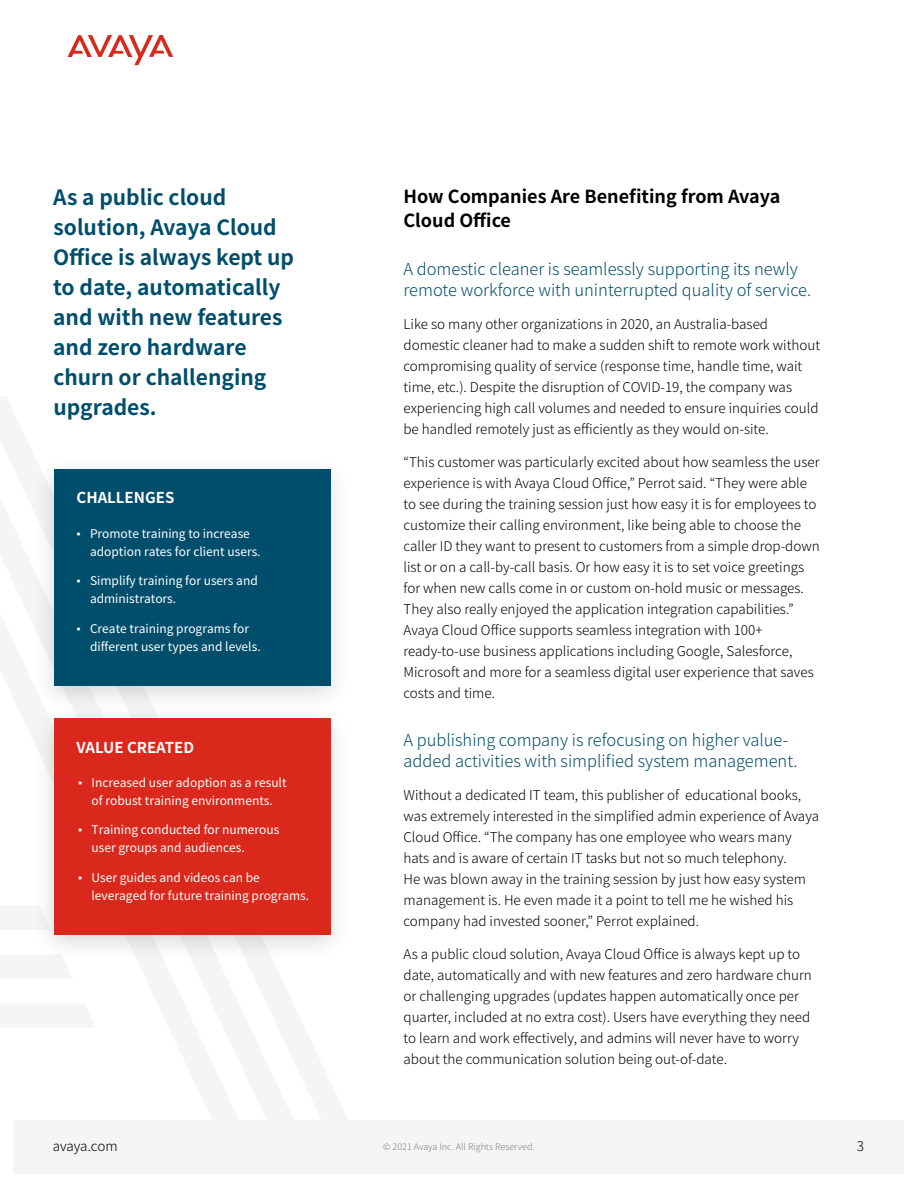
<style>
.page{position:relative;width:918px;height:1188px;background:#fff}
.page>*{position:absolute;margin:0;border:0;box-sizing:border-box;transform-origin:0 0}
.t1{font:700 21px/30px "Noto Sans JP";color:#004e6c}
.t2{font:700 18px/24px "Noto Sans JP";color:#000}
.t3{font:300 16.5px/21px "Noto Sans JP";color:#004e6c}
.t4{font:700 15px "Noto Sans JP";color:#fff}
.t5{font:300 13.5px/21px "Noto Sans JP";color:#000}
.t6{font:12px/18px "Noto Sans JP";color:#fff}
.t7{font:300 9px "Noto Sans JP";color:#808080}
.s1{font-family:"Arial"}
</style>
<div class="page">
<div style="left:31px;top:703px;width:322px;height:261px;background:#000;opacity:.15"></div>
<div style="left:54px;top:718px;width:277px;height:217px;background:#da291c"></div>
<div style="left:31px;top:453px;width:322px;height:261px;background:#000;opacity:.15"></div>
<div style="left:54px;top:469px;width:277px;height:216px;background:#004e6c"></div>
<div style="left:14px;top:1120px;width:890px;height:54px;background:#f5f5f5"></div>
<svg style="left:67px;top:35px;width:106px;height:30px"></svg>
<h1 class="t1" style="left:53px;top:182px;width:242px">As a public cloud solution, Avaya Cloud<br>Office is always kept up to date, automatically and with new features and zero hardware churn or challenging upgrades.</h1>
<p class="t4" style="left:76px;top:489px;width:99px">CHALLENGES</p>
<p class="t6" style="left:90px;top:525px;width:172px;text-indent:-14px"><span class="s1">▪</span> Promote training to increase adoption rates for client users.</p>
<p class="t6" style="left:90px;top:572px;width:169px;text-indent:-14px"><span class="s1">▪</span> Simplify training for users and administrators.</p>
<p class="t6" style="left:90px;top:620px;width:172px;text-indent:-14px"><span class="s1">▪</span> Create training programs for different user types and levels.</p>
<p class="t4" style="left:76px;top:739px;width:119px">VALUE CREATED</p>
<p class="t6" style="left:78px;top:773px;width:210px;text-align:center"><span class="s1">▪</span> Increased user adoption as a result of robust training environments.</p>
<p class="t6" style="left:92px;top:821px;width:189px;text-indent:-14px"><span class="s1">▪</span> Training conducted for numerous user groups and audiences.</p>
<p class="t6" style="left:92px;top:868px;width:219px;text-indent:-14px"><span class="s1">▪</span> User guides and videos can be leveraged for future training programs.</p>
<h2 class="t2" style="left:404px;top:185px;width:378px">How Companies Are Benefiting from Avaya<br>Cloud Office</h2>
<p class="t3" style="left:404px;top:259px;width:409px">A domestic cleaner is seamlessly supporting its newly remote workforce with uninterrupted quality of service.</p>
<p class="t5" style="left:404px;top:314px;width:418px">Like so many other organizations in 2020, an Australia-based domestic cleaner had to make a sudden shift to remote work without compromising quality of service (response time, handle time, wait time, etc.). Despite the disruption of COVID-19, the company was experiencing high call volumes and needed to ensure inquiries could be handled remotely just as efficiently as they would on-site.</p>
<p class="t5" style="left:404px;top:452px;width:418px">“This customer was particularly excited about how seamless the user experience is with Avaya Cloud Office,” Perrot said. “They were able to see during the training session just how easy it is for employees to customize their calling environment, like being able to choose the caller ID they want to present to customers from a simple drop-down list or on a call-by-call basis. Or how easy it is to set voice greetings for when new calls come in or custom on-hold music or messages.<br>They also really enjoyed the application integration capabilities.” Avaya Cloud Office supports seamless integration with 100+ ready-to-use business applications including Google, Salesforce, Microsoft and more for a seamless digital user experience that saves costs and time.</p>
<p class="t3" style="left:404px;top:730px;width:396px">A publishing company is refocusing on higher value&shy;added activities with simplified system management.</p>
<p class="t5" style="left:404px;top:785px;width:417px">Without a dedicated IT team, this publisher of educational books, was extremely interested in the simplified admin experience of Avaya Cloud Office. “The company has one employee who wears many hats and is aware of certain IT tasks but not so much telephony.<br>He was blown away in the training session by just how easy system management is. He even made it a point to tell me he wished his company had invested sooner,” Perrot explained.</p>
<p class="t5" style="left:404px;top:944px;width:410px">As a public cloud solution, Avaya Cloud Office is always kept up to date, automatically and with new features and zero hardware churn or challenging upgrades (updates happen automatically once per quarter, included at no extra cost). Users have everything they need to learn and work effectively, and admins will never have to worry about the communication solution being out-of-date.</p>
<p class="t5" style="left:53px;top:1135px;width:66px">avaya.com</p>
<p class="t7" style="left:383px;top:1142px;width:153px">© 2021 Avaya Inc. All Rights Reserved.</p>
<p class="t5" style="left:857px;top:1135px;width:9px">3</p>
</div>
